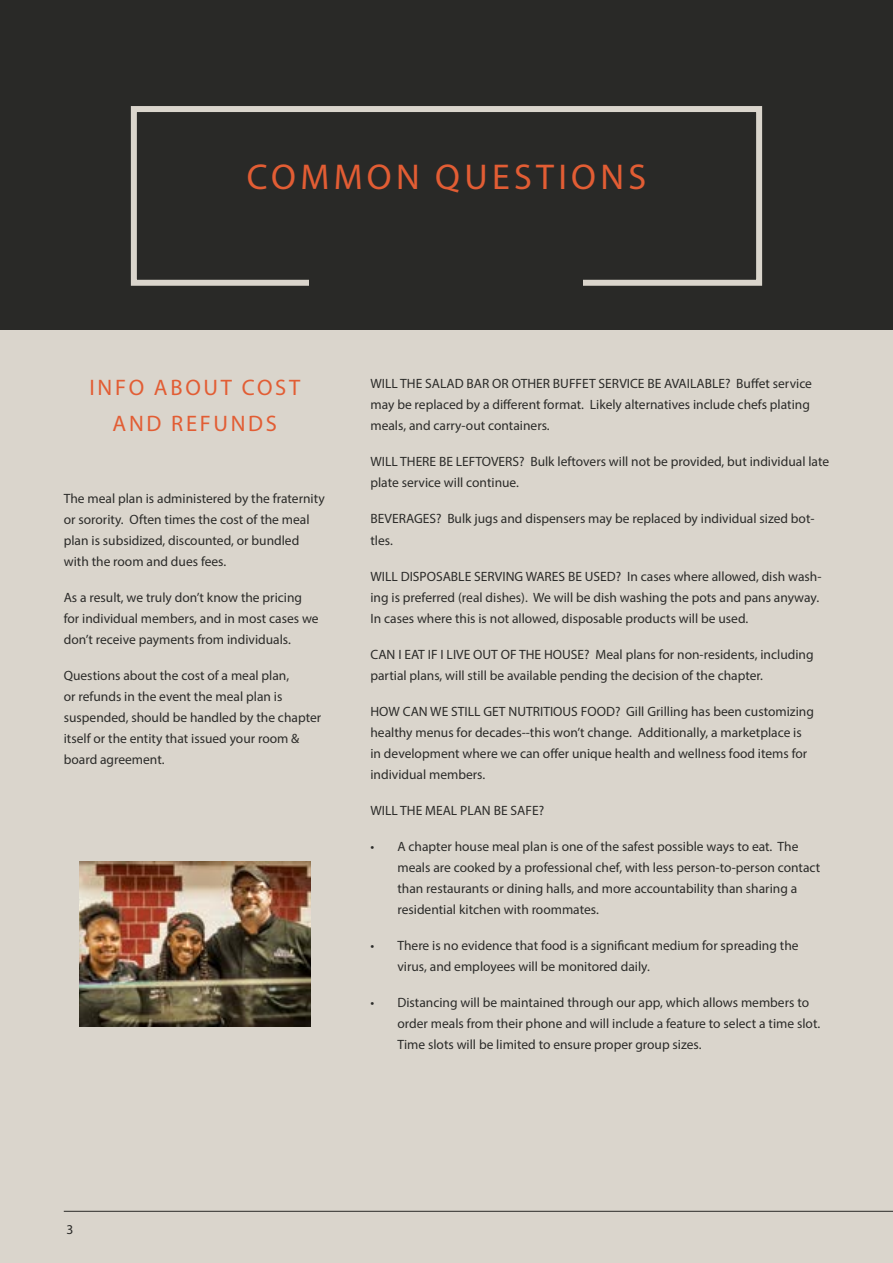
<style>
.page{position:relative;width:893px;height:1263px;background:#dad5cc}
.page>*{position:absolute;margin:0;border:0;box-sizing:border-box;transform-origin:0 0}
.t1{font:36px "Myriad Pro";letter-spacing:.12em;color:#e25d34}
.t2{font:22.5px/36px "Myriad Pro";letter-spacing:.12em;color:#e25d34;text-align:center}
.t3{font:13.5px/21px "Myriad Pro";color:#292927}
</style>
<div class="page">
<div style="left:0;top:0;width:893px;height:329px;background:#292927"></div>
<div style="left:131px;top:106px;width:631px;height:180px;border:6px solid #dad5cc"></div>
<hr style="left:64px;top:1211px;width:829px;height:1px;background:#292927">
<div style="left:310px;top:272px;width:273px;height:20px;background:#292927"></div>
<img style="left:79px;top:861px;width:231px;height:165px">
<h1 class="t1" style="left:247px;top:154px;width:401px">COMMON QUESTIONS</h1>
<h2 class="t2" style="left:90px;top:369px;width:212px">INFO ABOUT COST<br>AND REFUNDS</h2>
<p class="t3" style="left:370px;top:373px;width:443px">WILL THE SALAD BAR OR OTHER BUFFET SERVICE BE AVAILABLE? Buffet service may be replaced by a different format. Likely alternatives include chefs plating meals, and carry-out containers.</p>
<p class="t3" style="left:370px;top:451px;width:460px">WILL THERE BE LEFTOVERS? Bulk leftovers will not be provided, but individual late plate service will continue.</p>
<p class="t3" style="left:370px;top:508px;width:446px">BEVERAGES? Bulk jugs and dispensers may be replaced by individual sized bot&shy;tles.</p>
<p class="t3" style="left:370px;top:565px;width:453px">WILL DISPOSABLE SERVING WARES BE USED? In cases where allowed, dish wash&shy;ing is preferred (real dishes). We will be dish washing the pots and pans anyway.<br>In cases where this is not allowed, disposable products will be used.</p>
<p class="t3" style="left:370px;top:643px;width:445px">CAN I EAT IF I LIVE OUT OF THE HOUSE? Meal plans for non-residents, including partial plans, will still be available pending the decision of the chapter.</p>
<p class="t3" style="left:370px;top:700px;width:445px">HOW CAN WE STILL GET NUTRITIOUS FOOD? Gill Grilling has been customizing healthy menus for decades--this won’t change. Additionally, a marketplace is in development where we can offer unique health and wellness food items for individual members.</p>
<p class="t3" style="left:370px;top:799px;width:175px">WILL THE MEAL PLAN BE SAFE?</p>
<p class="t3" style="left:397px;top:835px;width:424px;text-indent:-27px">• A chapter house meal plan is one of the safest possible ways to eat. The meals are cooked by a professional chef, with less person-to-person contact than restaurants or dining halls, and more accountability than sharing a residential kitchen with roommates.</p>
<p class="t3" style="left:397px;top:934px;width:403px;text-indent:-27px">• There is no evidence that food is a significant medium for spreading the virus, and employees will be monitored daily.</p>
<p class="t3" style="left:397px;top:991px;width:424px;text-indent:-27px">• Distancing will be maintained through our app, which allows members to order meals from their phone and will include a feature to select a time slot.<br>Time slots will be limited to ensure proper group sizes.</p>
<p class="t3" style="left:64px;top:487px;width:262px">The meal plan is administered by the fraternity or sorority. Often times the cost of the meal plan is subsidized, discounted, or bundled with the room and dues fees.</p>
<p class="t3" style="left:64px;top:586px;width:256px">As a result, we truly don’t know the pricing for individual members, and in most cases we don’t receive payments from individuals.</p>
<p class="t3" style="left:64px;top:664px;width:259px">Questions about the cost of a meal plan,<br>or refunds in the event the meal plan is suspended, should be handled by the chapter itself or the entity that issued your room &amp; board agreement.</p>
<p class="t3" style="left:67px;top:1219px;width:8px">3</p>
</div>
